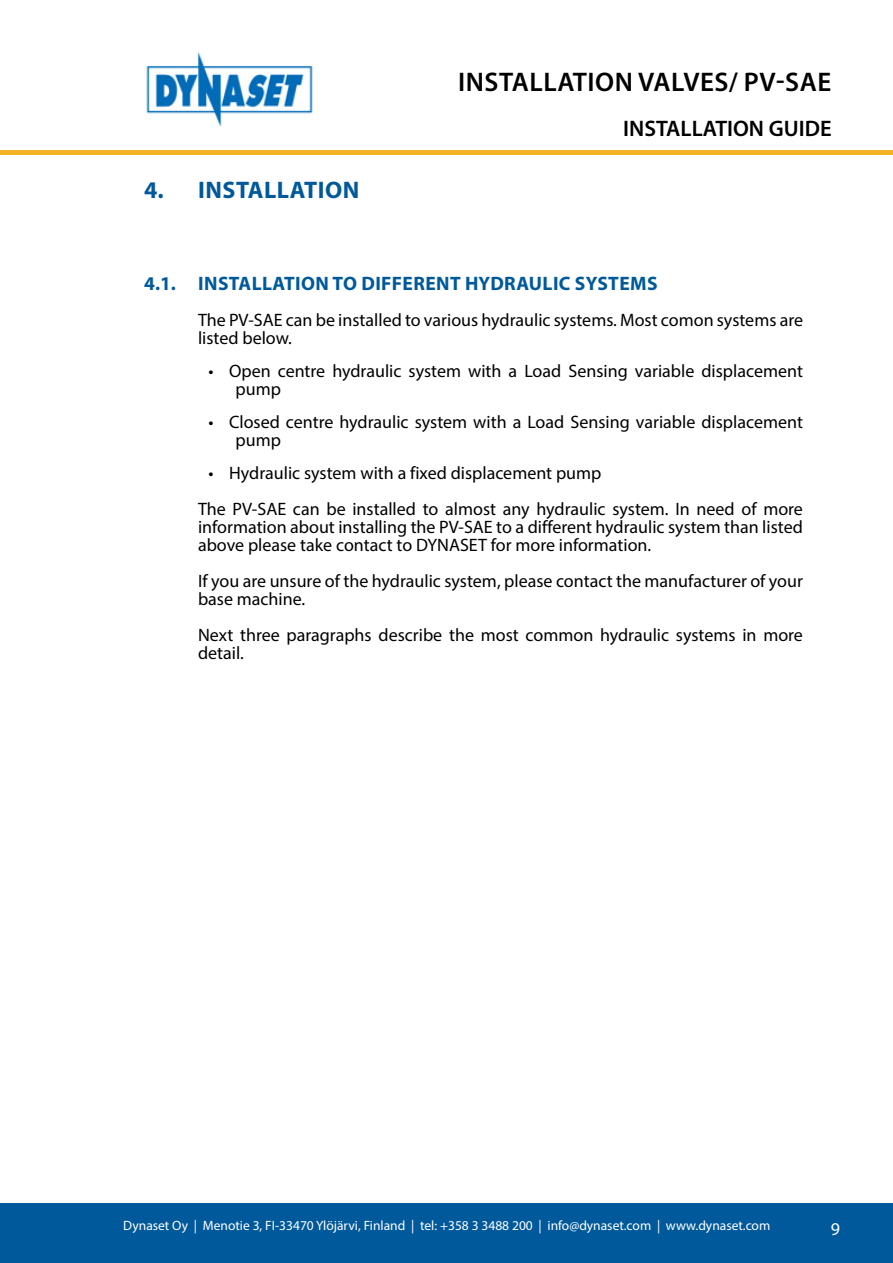
<style>
.page{position:relative;width:893px;height:1263px;background:#fff}
.page>*{position:absolute;margin:0;border:0;box-sizing:border-box;transform-origin:0 0}
.t1{font:600 27px "Myriad Pro";letter-spacing:.02em;color:#000}
.t2{font:700 24px "Myriad Pro";letter-spacing:.02em;color:#00599b}
.t3{font:600 22.5px "Myriad Pro";color:#000}
.t4{font:700 19.5px "Myriad Pro";letter-spacing:.02em;color:#00599b}
.t5{font:18px/18px "Myriad Pro";color:#000}
.t6{font:18px "Myriad Pro";color:#fff}
.t7{font:13.5px "Myriad Pro";color:#fff}
</style>
<div class="page">
<hr style="left:0;top:150px;width:893px;height:4px;background:#f2b226">
<div style="left:0;top:1203px;width:893px;height:60px;background:#00599b"></div>
<img style="left:146px;top:52px;width:167px;height:74px">
<h2 class="t2" style="left:144px;top:174px;width:216px">4. INSTALLATION</h2>
<h1 class="t1" style="left:458px;top:65px;width:375px">INSTALLATION VALVES/ PV-SAE</h1>
<p class="t3" style="left:623px;top:115px;width:210px">INSTALLATION GUIDE</p>
<p class="t4" style="left:144px;top:271px;width:515px">4.1. INSTALLATION TO DIFFERENT HYDRAULIC SYSTEMS</p>
<p class="t5" style="left:198px;top:311px;width:606px">The PV-SAE can be installed to various hydraulic systems. Most comon systems are listed below.</p>
<p class="t5" style="left:235px;top:362px;width:569px;text-indent:-27px">• Open centre hydraulic system with a Load Sensing variable displacement pump</p>
<p class="t5" style="left:235px;top:413px;width:569px;text-indent:-27px">• Closed centre hydraulic system with a Load Sensing variable displacement pump</p>
<p class="t5" style="left:198px;top:455px;width:606px;line-height:36px;text-indent:10px">• Hydraulic system with a fixed displacement pump<br>The PV-SAE can be installed to almost any hydraulic system. In need of more</p>
<p class="t5" style="left:198px;top:518px;width:606px">information about installing the PV-SAE to a different hydraulic system than listed above please take contact to DYNASET for more information.</p>
<p class="t5" style="left:198px;top:572px;width:606px">If you are unsure of the hydraulic system, please contact the manufacturer of your base machine.</p>
<p class="t5" style="left:198px;top:626px;width:606px">Next three paragraphs describe the most common hydraulic systems in more detail.</p>
<p class="t7" style="left:123px;top:1217px;width:648px">Dynaset Oy | Menotie 3, FI-33470 Ylöjärvi, Finland | tel: +358 3 3488 200 | info@dynaset.com | www.dynaset.com</p>
<p class="t6" style="left:831px;top:1218px;width:11px">9</p>
</div>
